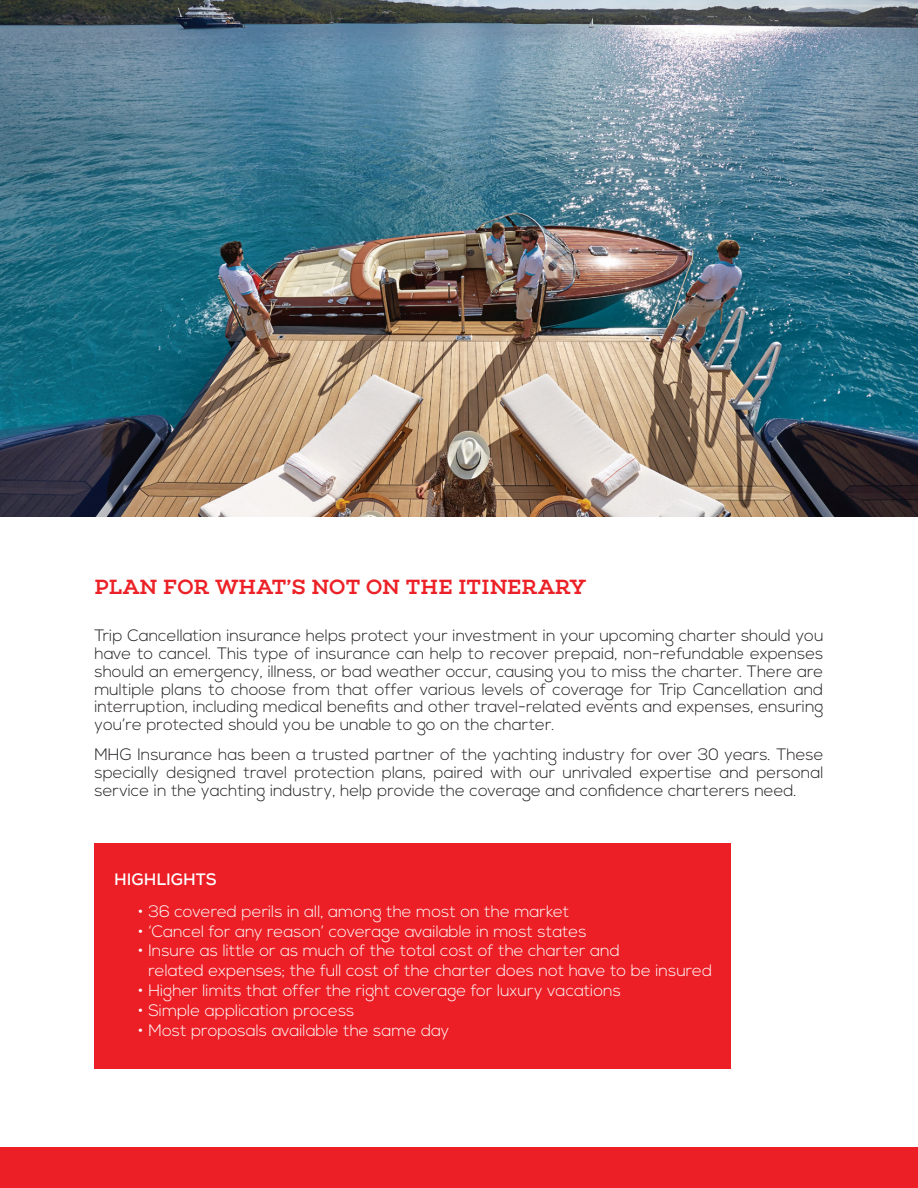
<style>
.page{position:relative;width:918px;height:1188px;background:#fff}
.page>*{position:absolute;margin:0;border:0;box-sizing:border-box;transform-origin:0 0}
.t1{font:21px "Choplin Medium DEMO";color:#ec2127}
.t2{font:300 16.5px/17.9px "Nexa";color:#231f20;text-align:justify}
.t3{font:300 16.5px/19.8px "Nexa";color:#fff}
.t4{font:700 16.5px "Nexa";color:#fff}
</style>
<div class="page">
<img style="left:0;top:0;width:918px;height:516px">
<div style="left:0;top:1148px;width:918px;height:40px;background:#ec1f26"></div>
<div style="left:94px;top:843px;width:637px;height:225px;background:#ec1f26"></div>
<p class="t1" style="left:95px;top:575px;width:493px">PLAN FOR WHAT’S NOT ON THE ITINERARY</p>
<p class="t2" style="left:94px;top:627px;width:731px">Trip Cancellation insurance helps protect your investment in your upcoming charter should you have to cancel. This type of insurance can help to recover prepaid, non-refundable expenses should an emergency, illness, or bad weather occur, causing you to miss the charter. There are multiple plans to choose from that offer various levels of coverage for Trip Cancellation and interruption, including medical benefits and other travel-related events and expenses, ensuring you’re protected should you be unable to go on the charter.</p>
<p class="t2" style="left:94px;top:746px;width:731px">MHG Insurance has been a trusted partner of the yachting industry for over 30 years. These specially designed travel protection plans, paired with our unrivaled expertise and personal service in the yachting industry, help provide the coverage and confidence charterers need.</p>
<p class="t4" style="left:114px;top:869px;width:104px">HIGHLIGHTS</p>
<p class="t3" style="left:138px;top:902px;width:433px">• 36 covered perils in all, among the most on the market</p>
<p class="t3" style="left:138px;top:922px;width:450px">• ‘Cancel for any reason’ coverage available in most states</p>
<p class="t3" style="left:149px;top:942px;width:565px;text-indent:-10px">• Insure as little or as much of the total cost of the charter and<br>related expenses; the full cost of the charter does not have to be insured</p>
<p class="t3" style="left:138px;top:981px;width:484px">• Higher limits that offer the right coverage for luxury vacations</p>
<p class="t3" style="left:138px;top:1001px;width:218px">• Simple application process</p>
<p class="t3" style="left:138px;top:1021px;width:313px">• Most proposals available the same day</p>
</div>
